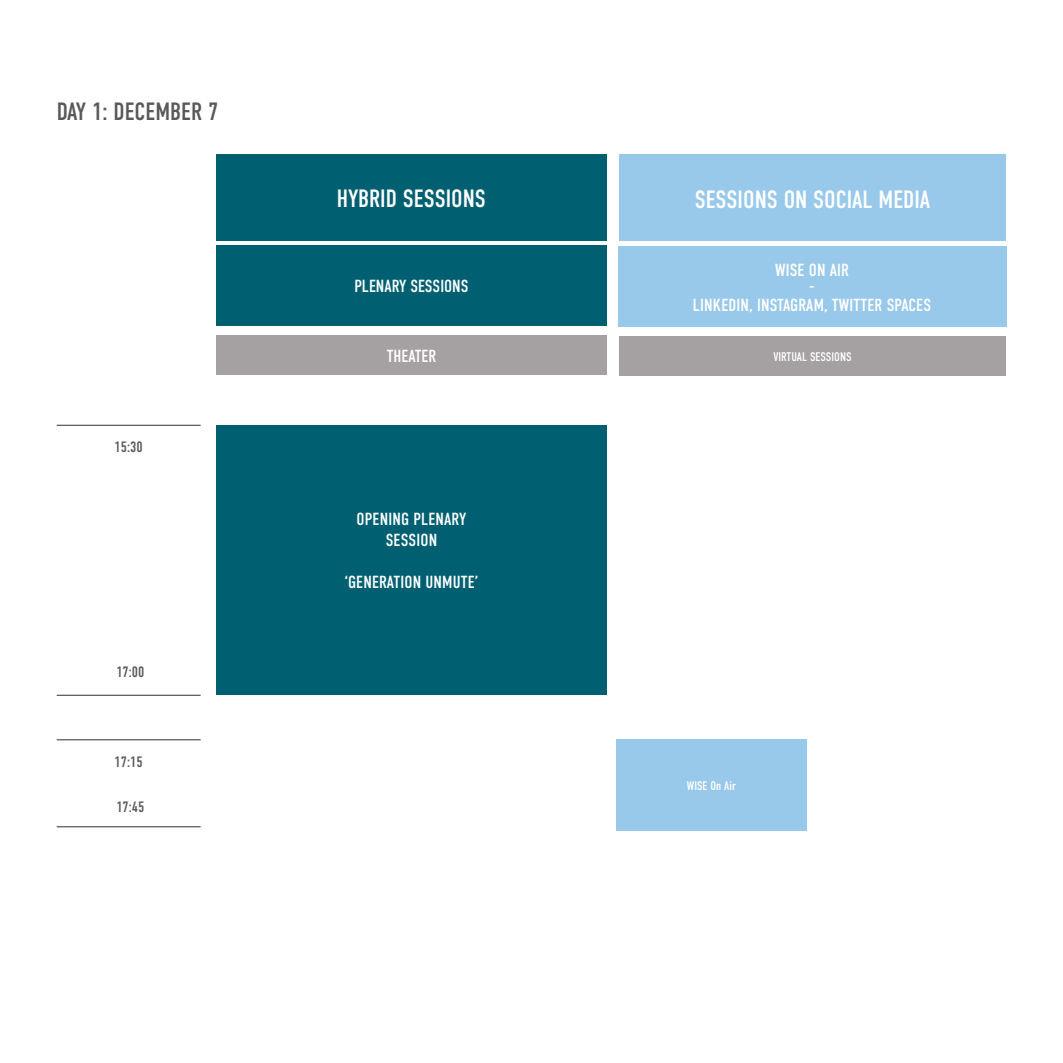
<style>
.page{position:relative;width:1063px;height:1063px;background:#fff}
.page>*{position:absolute;margin:0;border:0;box-sizing:border-box;transform-origin:0 0}
.t1{font:25px "DIN Condensed";color:#fff}
.t2{font:25px "DIN Condensed";color:#59585c}
.t3{font:17.5px/17.5px "DIN Condensed";letter-spacing:.01em;color:#fff;text-align:center}
.t4{font:15px "DIN Condensed";color:#59585c}
.t5{font:12.5px "DIN Condensed";color:#fff}
</style>
<div class="page">
<div style="left:216px;top:154px;width:391px;height:87px;background:#006072"></div>
<div style="left:216px;top:245px;width:391px;height:81px;background:#006072"></div>
<div style="left:216px;top:335px;width:391px;height:40px;background:#a5a0a2"></div>
<div style="left:619px;top:336px;width:387px;height:40px;background:#a5a0a2"></div>
<div style="left:618px;top:246px;width:388px;height:81px;background:#98c9eb"></div>
<div style="left:619px;top:154px;width:387px;height:87px;background:#98c9eb"></div>
<div style="left:216px;top:425px;width:391px;height:270px;background:#006072"></div>
<hr style="left:57px;top:425px;width:144px;height:1px;background:#59585c">
<hr style="left:57px;top:695px;width:144px;height:1px;background:#59585c">
<hr style="left:57px;top:739px;width:144px;height:1px;background:#59585c">
<div style="left:616px;top:740px;width:191px;height:91px;background:#98c9eb"></div>
<hr style="left:57px;top:826px;width:144px;height:1px;background:#59585c">
<h1 class="t2" style="left:57px;top:97px;width:163px">DAY 1: DECEMBER 7</h1>
<p class="t4" style="left:115px;top:439px;width:30px">15:30</p>
<p class="t4" style="left:116px;top:664px;width:30px">17:00</p>
<p class="t4" style="left:115px;top:754px;width:30px">17:15</p>
<p class="t4" style="left:116px;top:799px;width:30px">17:45</p>
<h1 class="t1" style="left:337px;top:185px;width:151px">HYBRID SESSIONS</h1>
<p class="t3" style="left:354px;top:278px;width:116px">PLENARY SESSIONS</p>
<h1 class="t1" style="left:695px;top:185px;width:237px">SESSIONS ON SOCIAL MEDIA</h1>
<p class="t3" style="left:693px;top:261px;width:240px">WISE ON AIR<br>-<br>LINKEDIN, INSTAGRAM, TWITTER SPACES</p>
<p class="t3" style="left:387px;top:347px;width:51px">THEATER</p>
<p class="t5" style="left:773px;top:349px;width:80px">VIRTUAL SESSIONS</p>
<p class="t3" style="left:357px;top:509px;width:111px;line-height:21px">OPENING PLENARY<br>SESSION</p>
<p class="t3" style="left:345px;top:573px;width:135px">‘GENERATION UNMUTE’</p>
<p class="t5" style="left:687px;top:779px;width:50px">WISE On Air</p>
</div>
